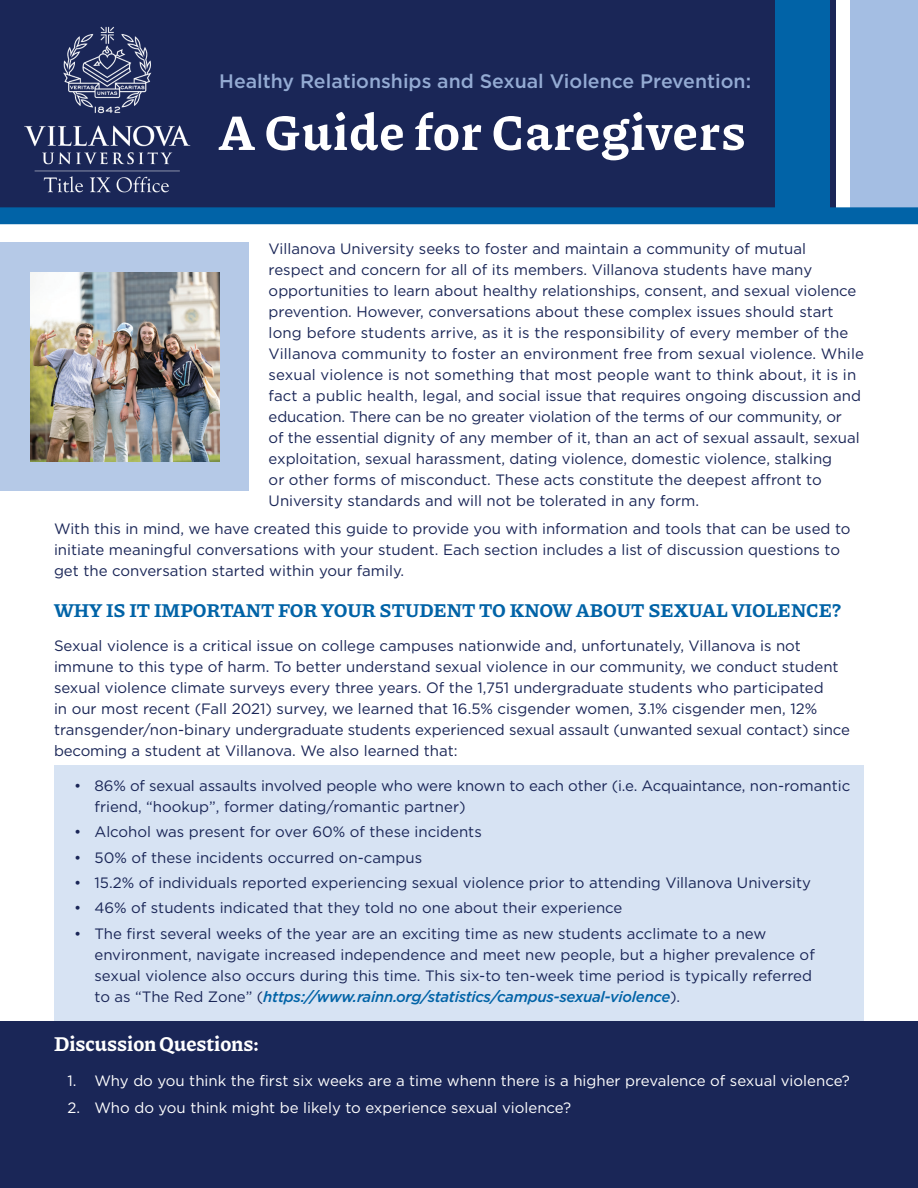
<style>
.page{position:relative;width:918px;height:1188px;background:#fff}
.page>*{position:absolute;margin:0;border:0;box-sizing:border-box;transform-origin:0 0}
.t1{font:700 51px "Piazzolla";letter-spacing:.03em;color:#fff}
.t2{font:700 21px "Piazzolla";color:#fff}
.t3{font:700 19.5px "Piazzolla";letter-spacing:-.005em;color:#0163a7}
.t4{font:500 19.5px "Gotham";color:#94abd3}
.t5{font:15px/21px "Gotham";color:#1a2657}
.t6{font:15px "Gotham";color:#fff}
.s1{font-weight:500;font-style:italic;color:#0163a7}
</style>
<div class="page">
<div style="left:54px;top:766px;width:810px;height:265px;background:#d7e3f3"></div>
<div style="left:0;top:1022px;width:918px;height:166px;background:#1a2657"></div>
<div style="left:0;top:0;width:918px;height:207px;background:#1a2657"></div>
<div style="left:824px;top:0;width:52px;height:207px;background:#fff"></div>
<div style="left:752px;top:0;width:84px;height:207px;background:#1a2657"></div>
<div style="left:775px;top:0;width:55px;height:207px;background:#0163a7"></div>
<div style="left:850px;top:0;width:68px;height:207px;background:#a4bee3"></div>
<div style="left:0;top:207px;width:918px;height:17px;background:#0163a7"></div>
<img style="left:24px;top:26px;width:167px;height:167px">
<div style="left:0;top:242px;width:248px;height:248px;background:#b5c9e7"></div>
<img style="left:30px;top:273px;width:189px;height:189px">
<h1 class="t4" style="left:219px;top:68px;width:533px">Healthy Relationships and Sexual Violence Prevention:</h1>
<h2 class="t1" style="left:219px;top:97px;width:528px">A Guide for Caregivers</h2>
<p class="t5" style="left:269px;top:238px;width:597px">Villanova University seeks to foster and maintain a community of mutual respect and concern for all of its members. Villanova students have many opportunities to learn about healthy relationships, consent, and sexual violence prevention. However, conversations about these complex issues should start long before students arrive, as it is the responsibility of every member of the Villanova community to foster an environment free from sexual violence. While sexual violence is not something that most people want to think about, it is in fact a public health, legal, and social issue that requires ongoing discussion and education. There can be no greater violation of the terms of our community, or<br>of the essential dignity of any member of it, than an act of sexual assault, sexual exploitation, sexual harassment, dating violence, domestic violence, stalking<br>or other forms of misconduct. These acts constitute the deepest affront to University standards and will not be tolerated in any form.</p>
<p class="t5" style="left:54px;top:518px;width:798px">With this in mind, we have created this guide to provide you with information and tools that can be used to initiate meaningful conversations with your student. Each section includes a list of discussion questions to get the conversation started within your family.</p>
<h2 class="t3" style="left:54px;top:597px;width:788px">WHY IS IT IMPORTANT FOR YOUR STUDENT TO KNOW ABOUT SEXUAL VIOLENCE?</h2>
<p class="t5" style="left:54px;top:635px;width:797px">Sexual violence is a critical issue on college campuses nationwide and, unfortunately, Villanova is not immune to this type of harm. To better understand sexual violence in our community, we conduct student sexual violence climate surveys every three years. Of the 1,751 undergraduate students who participated<br>in our most recent (Fall 2021) survey, we learned that 16.5% cisgender women, 3.1% cisgender men, 12% transgender/non-binary undergraduate students experienced sexual assault (unwanted sexual contact) since becoming a student at Villanova. We also learned that:</p>
<p class="t5" style="left:94px;top:775px;width:757px;text-indent:-20px">• 86% of sexual assaults involved people who were known to each other (i.e. Acquaintance, non-romantic friend, “hookup”, former dating/romantic partner)</p>
<p class="t5" style="left:74px;top:821px;width:409px">• Alcohol was present for over 60% of these incidents</p>
<p class="t5" style="left:74px;top:846px;width:349px">• 50% of these incidents occurred on-campus</p>
<p class="t5" style="left:74px;top:872px;width:738px">• 15.2% of individuals reported experiencing sexual violence prior to attending Villanova University</p>
<p class="t5" style="left:74px;top:897px;width:550px">• 46% of students indicated that they told no one about their experience</p>
<p class="t5" style="left:94px;top:922px;width:722px;text-indent:-20px">• The first several weeks of the year are an exciting time as new students acclimate to a new environment, navigate increased independence and meet new people, but a higher prevalence of sexual violence also occurs during this time. This six-to ten-week time period is typically referred to as “The Red Zone” (<span class="s1">https://www.rainn.org/statistics/campus-sexual-violence</span>).</p>
<h3 class="t2" style="left:54px;top:1029px;width:206px">Discussion Questions:</h3>
<p class="t6" style="left:68px;top:1071px;width:784px">1. Why do you think the first six weeks are a time whenn there is a higher prevalence of sexual violence?</p>
<p class="t6" style="left:68px;top:1098px;width:505px">2. Who do you think might be likely to experience sexual violence?</p>
</div>
